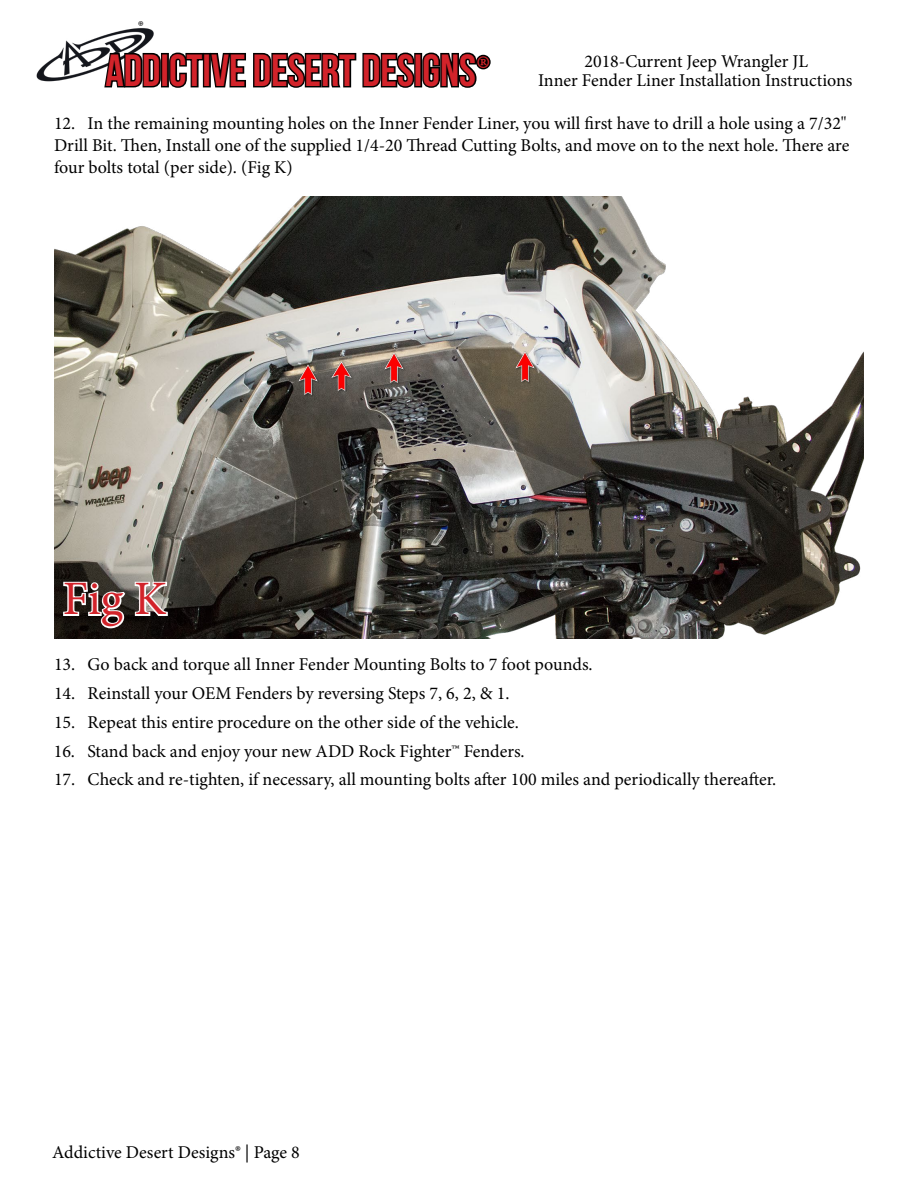
<style>
.page{position:relative;width:918px;height:1188px;background:#fff}
.page>*{position:absolute;margin:0;border:0;box-sizing:border-box;transform-origin:0 0}
.t1{font:48px "Minion Pro";color:#d2232a}
.t2{font:45px "Bebas Neue";color:#d2232a}
.t3{font:18px/21.6px "Minion Pro";color:#000;text-align:center}
.s1{font-family:"Minion Pro"}
</style>
<div class="page">
<img style="left:36px;top:28px;width:118px;height:54px">
<svg style="left:103px;top:51px;width:59px;height:37px"></svg>
<div style="left:161px;top:53px;width:8px;height:34px;border:3px solid #000"></div>
<svg style="left:168px;top:52px;width:323px;height:36px"></svg>
<img style="left:54px;top:196px;width:810px;height:442px">
<img style="left:297px;top:364px;width:23px;height:33px">
<img style="left:331px;top:360px;width:23px;height:34px">
<img style="left:383px;top:352px;width:24px;height:34px">
<img style="left:515px;top:350px;width:23px;height:34px">
<svg style="left:62px;top:580px;width:65px;height:50px"></svg>
<svg style="left:133px;top:580px;width:36px;height:37px"></svg>
<p class="t3" style="left:538px;top:51px;width:316px;line-height:19.4px">2018-Current Jeep Wrangler JL<br>Inner Fender Liner Installation Instructions</p>
<h2 class="t2" style="left:106px;top:46px;width:386px">ADDICTIVE DESERT DESIGNS<span class="s1">®</span></h2>
<p class="t3" style="left:54px;top:113px;width:797px;text-align:left">12. In the remaining mounting holes on the Inner Fender Liner, you will first have to drill a hole using a 7/32"<br>Drill Bit. Then, Install one of the supplied 1/4-20 Thread Cutting Bolts, and move on to the next hole. There are four bolts total (per side). (Fig K)</p>
<h1 class="t1" style="left:63px;top:567px;width:105px">Fig K</h1>
<p class="t3" style="left:54px;top:654px;width:540px">13. Go back and torque all Inner Fender Mounting Bolts to 7 foot pounds.</p>
<p class="t3" style="left:54px;top:682px;width:457px">14. Reinstall your OEM Fenders by reversing Steps 7, 6, 2, &amp; 1.</p>
<p class="t3" style="left:54px;top:711px;width:466px">15. Repeat this entire procedure on the other side of the vehicle.</p>
<p class="t3" style="left:54px;top:740px;width:473px">16. Stand back and enjoy your new ADD Rock Fighter™ Fenders.</p>
<p class="t3" style="left:54px;top:769px;width:724px">17. Check and re-tighten, if necessary, all mounting bolts after 100 miles and periodically thereafter.</p>
<p class="t3" style="left:52px;top:1141px;width:249px">Addictive Desert Designs® | Page 8</p>
</div>
